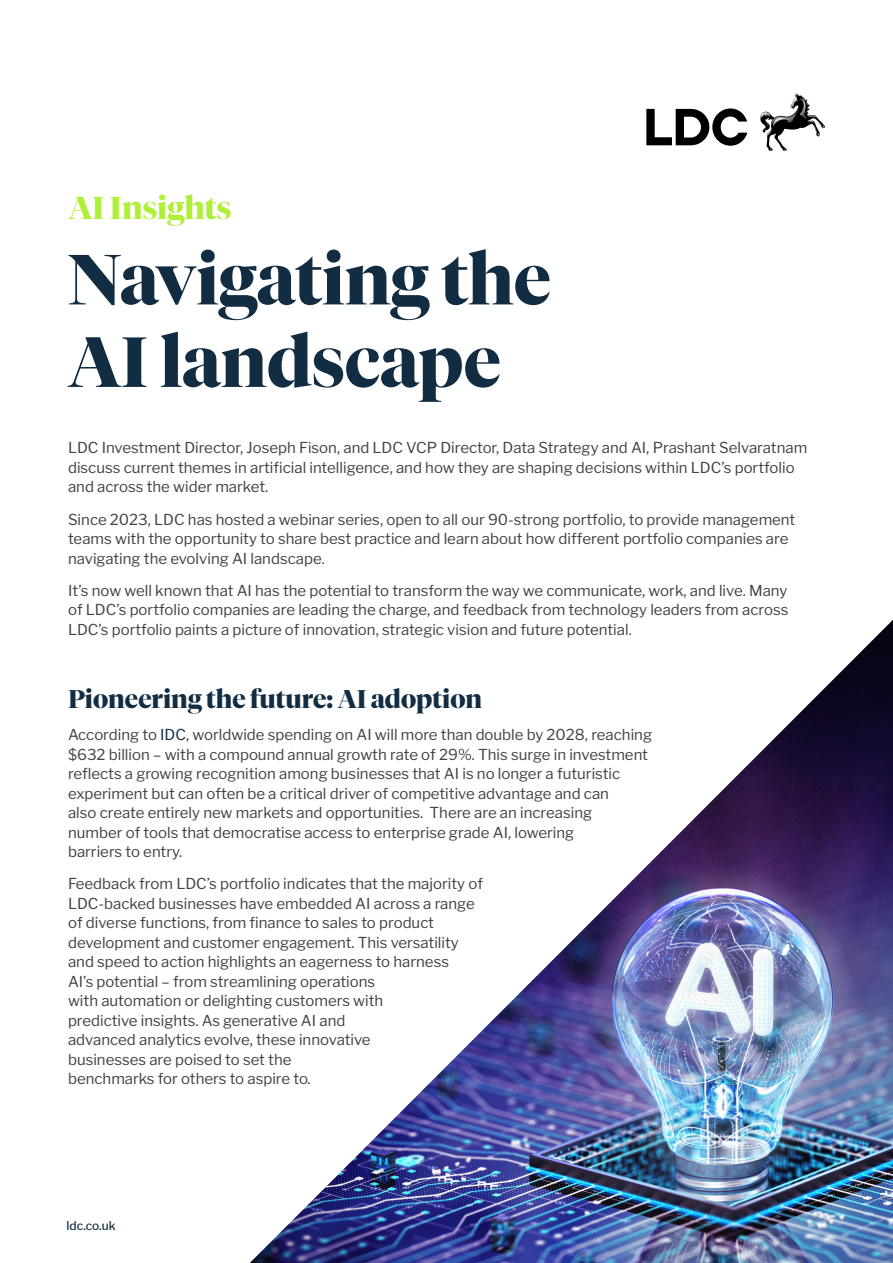
<style>
.page{position:relative;width:893px;height:1263px;background:#fff}
.page>*{position:absolute;margin:0;border:0;box-sizing:border-box;transform-origin:0 0}
.t1{font:700 70.5px/82.5px "Tiempos Fine";color:#122c42}
.t2{font:700 31.5px "Tiempos Fine";color:#aeef37}
.t3{font:700 25.5px "Tiempos Fine";color:#122c42}
.t4{font:100 15px/19.5px "Libre Franklin";color:#414042}
.t5{font:100 12px "Libre Franklin";color:#122c42}
.s1{color:#122c42}
</style>
<div class="page">
<img style="left:250px;top:620px;width:643px;height:643px">
<svg style="left:646px;top:108px;width:101px;height:38px"></svg>
<img style="left:760px;top:94px;width:38px;height:38px">
<svg style="left:761px;top:98px;width:46px;height:28px"></svg>
<h2 class="t2" style="left:69px;top:189px;width:164px">AI Insights</h2>
<h1 class="t1" style="left:68px;top:238px;width:484px">Navigating the<br>AI landscape</h1>
<p class="t4" style="left:68px;top:437px;width:741px">LDC Investment Director, Joseph Fison, and LDC VCP Director, Data Strategy and AI, Prashant Selvaratnam discuss current themes in artificial intelligence, and how they are shaping decisions within LDC’s portfolio and across the wider market.</p>
<p class="t4" style="left:68px;top:508px;width:729px">Since 2023, LDC has hosted a webinar series, open to all our 90-strong portfolio, to provide management teams with the opportunity to share best practice and learn about how different portfolio companies are navigating the evolving AI landscape.</p>
<p class="t4" style="left:68px;top:579px;width:722px;text-align:justify">It’s now well known that AI has the potential to transform the way we communicate, work, and live. Many of LDC’s portfolio companies are leading the charge, and feedback from technology leaders from across LDC’s portfolio paints a picture of innovation, strategic vision and future potential.</p>
<h3 class="t3" style="left:68px;top:684px;width:416px">Pioneering the future: AI adoption</h3>
<p class="t4" style="left:68px;top:723px;width:585px">According to <span class="s1">IDC</span>, worldwide spending on AI will more than double by 2028, reaching $632 billion – with a compound annual growth rate of 29%. This surge in investment reflects a growing recognition among businesses that AI is no longer a futuristic experiment but can often be a critical driver of competitive advantage and can<br>also create entirely new markets and opportunities. There are an increasing<br>number of tools that democratise access to enterprise grade AI, lowering<br>barriers to entry.</p>
<p class="t4" style="left:68px;top:873px;width:416px">Feedback from LDC’s portfolio indicates that the majority of LDC-backed businesses have embedded AI across a range of diverse functions, from finance to sales to product development and customer engagement. This versatility and speed to action highlights an eagerness to harness<br>AI’s potential – from streamlining operations<br>with automation or delighting customers with<br>predictive insights. As generative AI and<br>advanced analytics evolve, these innovative<br>businesses are poised to set the<br>benchmarks for others to aspire to.</p>
<p class="t5" style="left:67px;top:1216px;width:51px">ldc.co.uk</p>
</div>
